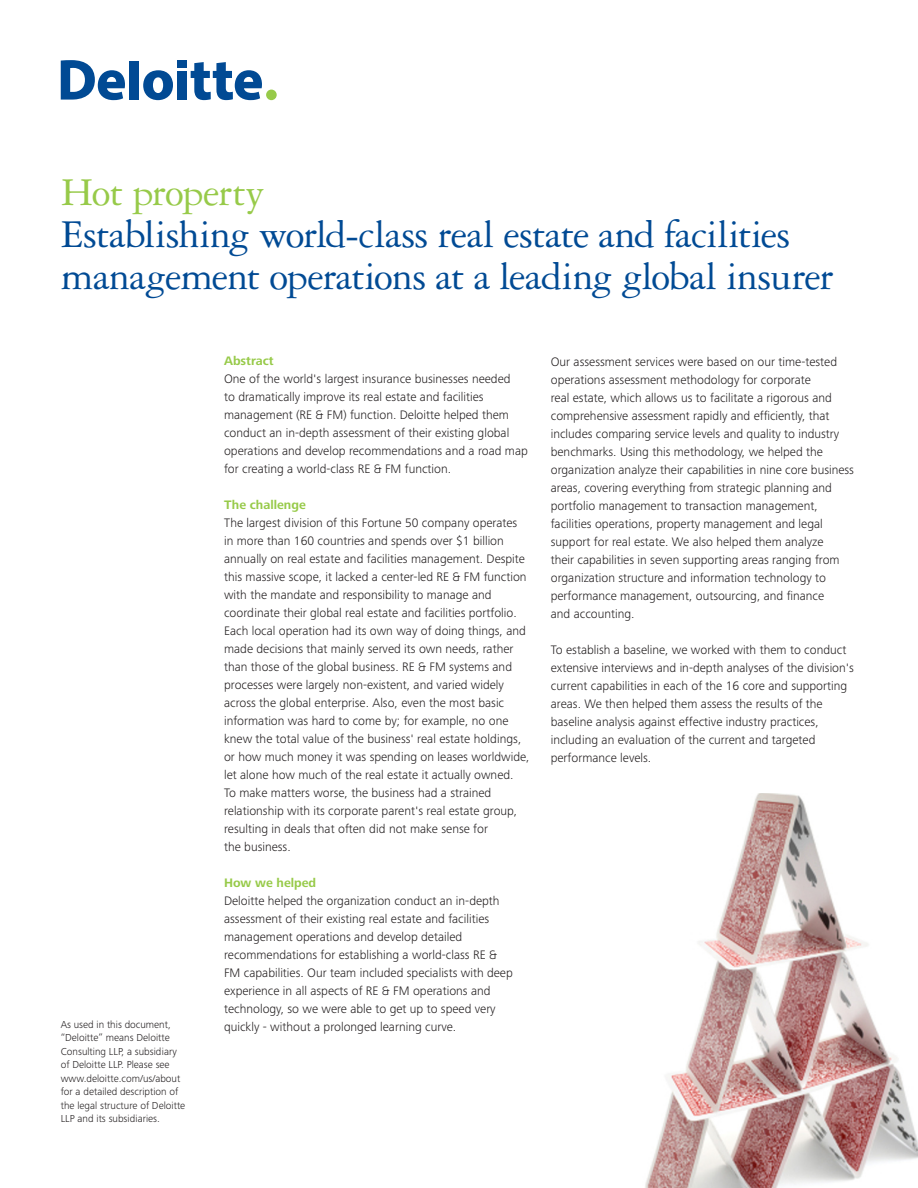
<style>
.page{position:relative;width:918px;height:1188px;background:#fff}
.page>*{position:absolute;margin:0;border:0;box-sizing:border-box;transform-origin:0 0}
.Head_styles_A_Page_h{font:42px/42px "Garamond 3 LT Std";letter-spacing:-.02em;color:#014a94}
.Body_styles_Body_cop{font:300 12.75px/18px "Frutiger Next Pro";color:#231f20}
.Body_styles_Body_cop-2{font:700 12.75px "Frutiger Next Pro";color:#97ca49}
.Subhead_styles_B_Sub{font:700 12.75px "Frutiger Next Pro";color:#97ca49}
.Caption_styles_Capti{font:300 10.5px/13.5px "Frutiger Next Pro";color:#231f20}
.s1{color:#97ca49}
</style>
<div class="page">
<div style="left:129px;top:61px;width:10px;height:39px;background:#014a94"></div>
<svg style="left:143px;top:70px;width:30px;height:30px"></svg>
<div style="left:177px;top:71px;width:10px;height:29px;background:#014a94"></div>
<div style="left:177px;top:61px;width:10px;height:7px;background:#014a94"></div>
<svg style="left:191px;top:62px;width:71px;height:38px"></svg>
<div style="left:266px;top:90px;width:11px;height:10px;background:#97ca49;border-radius:50%"></div>
<svg style="left:61px;top:60px;width:64px;height:40px"></svg>
<img style="left:645px;top:794px;width:273px;height:394px">
<p class="Head_styles_A_Page_h" style="left:61px;top:172px;width:774px"><span class="s1">Hot property<br></span>Establishing world-class real estate and facilities management operations at a leading global insurer</p>
<p class="Caption_styles_Capti" style="left:61px;top:1017px;width:126px">As used in this document, “Deloitte” means Deloitte<br>Consulting LLP, a subsidiary of Deloitte LLP. Please see www.deloitte.com/us/about for a detailed description of the legal structure of Deloitte<br>LLP and its subsidiaries.</p>
<p class="Body_styles_Body_cop-2" style="left:224px;top:354px;width:51px">Abstract</p>
<p class="Body_styles_Body_cop" style="left:224px;top:370px;width:305px">One of the world's largest insurance businesses needed<br>to dramatically improve its real estate and facilities management (RE &amp; FM) function. Deloitte helped them conduct an in-depth assessment of their existing global operations and develop recommendations and a road map for creating a world-class RE &amp; FM function.</p>
<p class="Body_styles_Body_cop-2" style="left:224px;top:498px;width:83px">The challenge</p>
<p class="Body_styles_Body_cop" style="left:224px;top:514px;width:307px">The largest division of this Fortune 50 company operates in more than 160 countries and spends over $1 billion annually on real estate and facilities management. Despite this massive scope, it lacked a center-led RE &amp; FM function with the mandate and responsibility to manage and coordinate their global real estate and facilities portfolio.<br>Each local operation had its own way of doing things, and made decisions that mainly served its own needs, rather than those of the global business. RE &amp; FM systems and processes were largely non-existent, and varied widely across the global enterprise. Also, even the most basic information was hard to come by; for example, no one knew the total value of the business' real estate holdings, or how much money it was spending on leases worldwide, let alone how much of the real estate it actually owned.<br>To make matters worse, the business had a strained relationship with its corporate parent's real estate group, resulting in deals that often did not make sense for<br>the business.</p>
<p class="Subhead_styles_B_Sub" style="left:224px;top:876px;width:94px">How we helped</p>
<p class="Body_styles_Body_cop" style="left:224px;top:892px;width:290px">Deloitte helped the organization conduct an in-depth assessment of their existing real estate and facilities management operations and develop detailed recommendations for establishing a world-class RE &amp; FM capabilities. Our team included specialists with deep experience in all aspects of RE &amp; FM operations and technology, so we were able to get up to speed very quickly - without a prolonged learning curve.</p>
<p class="Body_styles_Body_cop" style="left:551px;top:353px;width:305px">Our assessment services were based on our time-tested operations assessment methodology for corporate<br>real estate, which allows us to facilitate a rigorous and comprehensive assessment rapidly and efficiently, that includes comparing service levels and quality to industry benchmarks. Using this methodology, we helped the organization analyze their capabilities in nine core business areas, covering everything from strategic planning and portfolio management to transaction management, facilities operations, property management and legal support for real estate. We also helped them analyze<br>their capabilities in seven supporting areas ranging from organization structure and information technology to performance management, outsourcing, and finance<br>and accounting.</p>
<p class="Body_styles_Body_cop" style="left:551px;top:641px;width:305px">To establish a baseline, we worked with them to conduct extensive interviews and in-depth analyses of the division's current capabilities in each of the 16 core and supporting areas. We then helped them assess the results of the baseline analysis against effective industry practices, including an evaluation of the current and targeted performance levels.</p>
</div>
